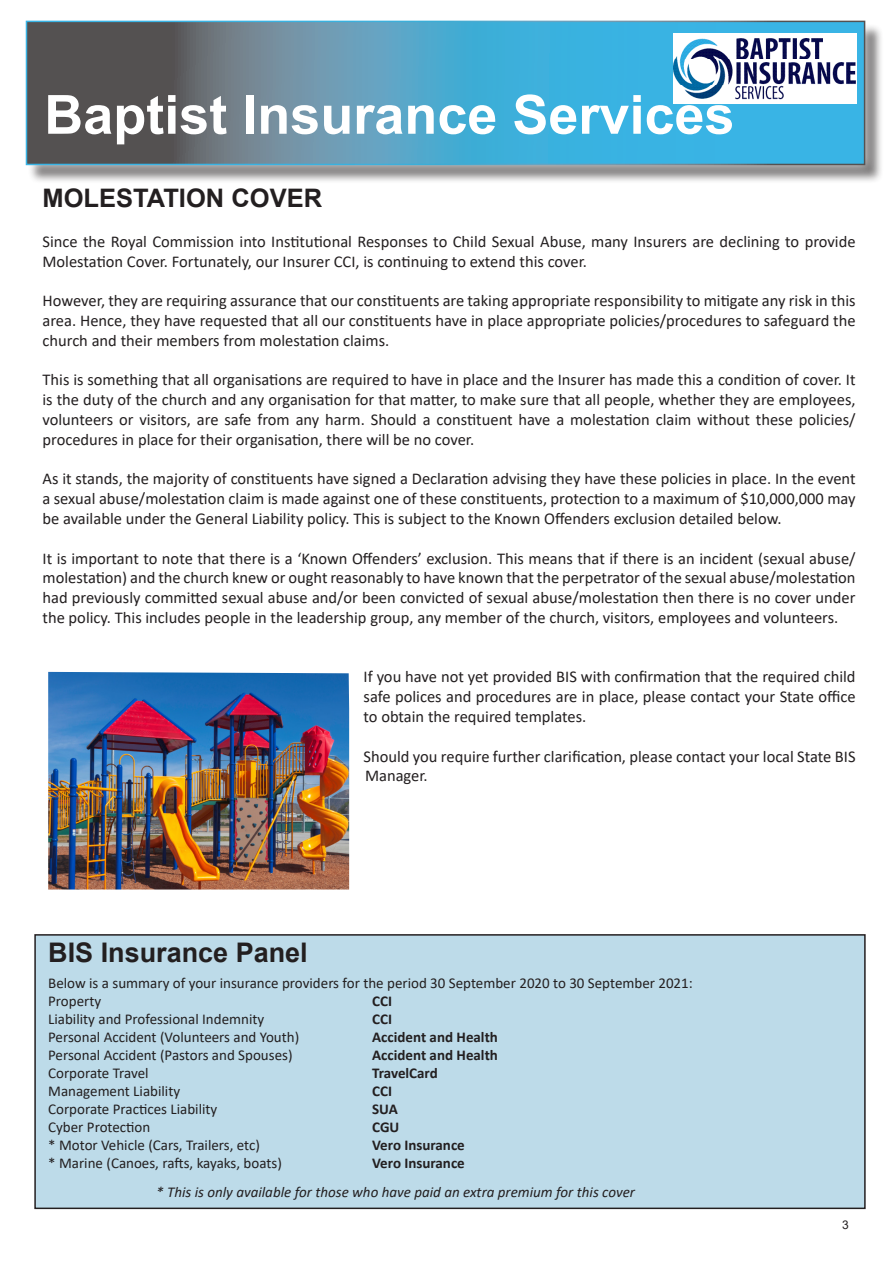
<style>
.page{position:relative;width:893px;height:1263px;background:#fff}
.page>*{position:absolute;margin:0;border:0;box-sizing:border-box;transform-origin:0 0}
.t1{font:700 54px "Arial";color:#fff}
.Heading_1{font:700 27px "Arial";color:#231f20}
.t2{font:700 25.5px "Arial";color:#231f20}
.t3{font:16.5px/19.8px "Calibri";color:#231f20;text-align:justify}
.t4{font:15px "Calibri";color:#231f20}
.t5{font:700 15px "Calibri";color:#231f20}
.t6{font:italic 15px "Calibri";color:#231f20}
.t7{font:12px "Arial";color:#231f20}
</style>
<div class="page">
<div style="left:35px;top:935px;width:830px;height:273px;background:#bddbe9"></div>
<div style="left:34px;top:934px;width:832px;height:275px;border:2px solid #231f20"></div>
<img style="left:48px;top:672px;width:301px;height:217px">
<div style="left:28px;top:23px;width:856px;height:161px;background:#231f20;opacity:.75"></div>
<div style="left:16px;top:11px;width:859px;height:164px;background:#fff;opacity:.75"></div>
<svg style="left:29px;top:24px;width:833px;height:138px;background:#5091ad"></svg>
<img style="left:673px;top:33px;width:183px;height:71px">
<h1 class="t1" style="left:44px;top:77px;width:692px">Baptist Insurance Services</h1>
<p class="t2" style="left:43px;top:180px;width:281px">MOLESTATION COVER</p>
<p class="t3" style="left:43px;top:231px;width:814px">Since the Royal Commission into Institutional Responses to Child Sexual Abuse, many Insurers are declining to provide<br>Molestation Cover. Fortunately, our Insurer CCI, is continuing to extend this cover.</p>
<p class="t3" style="left:43px;top:290px;width:815px">However, they are requiring assurance that our constituents are taking appropriate responsibility to mitigate any risk in this area. Hence, they have requested that all our constituents have in place appropriate policies/procedures to safeguard the church and their members from molestation claims.</p>
<p class="t3" style="left:43px;top:369px;width:815px">This is something that all organisations are required to have in place and the Insurer has made this a condition of cover. It is the duty of the church and any organisation for that matter, to make sure that all people, whether they are employees, volunteers or visitors, are safe from any harm. Should a constituent have a molestation claim without these policies/ procedures in place for their organisation, there will be no cover.</p>
<p class="t3" style="left:43px;top:468px;width:815px">As it stands, the majority of constituents have signed a Declaration advising they have these policies in place. In the event a sexual abuse/molestation claim is made against one of these constituents, protection to a maximum of $10,000,000 may be available under the General Liability policy. This is subject to the Known Offenders exclusion detailed below.</p>
<p class="t3" style="left:43px;top:548px;width:814px">It is important to note that there is a ‘Known Offenders’ exclusion. This means that if there is an incident (sexual abuse/ molestation) and the church knew or ought reasonably to have known that the perpetrator of the sexual abuse/molestation had previously committed sexual abuse and/or been convicted of sexual abuse/molestation then there is no cover under the policy. This includes people in the leadership group, any member of the church, visitors, employees and volunteers.</p>
<p class="t3" style="left:364px;top:666px;width:494px">If you have not yet provided BIS with confirmation that the required child safe polices and procedures are in place, please contact your State office to obtain the required templates.</p>
<p class="t3" style="left:364px;top:746px;width:493px">Should you require further clarification, please contact your local State BIS<br>Manager.</p>
<p class="Heading_1" style="left:48px;top:933px;width:261px">BIS Insurance Panel</p>
<p class="t4" style="left:48px;top:973px;width:646px">Below is a summary of your insurance providers for the period 30 September 2020 to 30 September 2021:</p>
<p class="t4" style="left:48px;top:991px;width:55px">Property</p>
<p class="t5" style="left:372px;top:990px;width:21px">CCI</p>
<p class="t4" style="left:48px;top:1009px;width:218px">Liability and Professional Indemnity</p>
<p class="t5" style="left:372px;top:1008px;width:21px">CCI</p>
<p class="t4" style="left:48px;top:1027px;width:253px">Personal Accident (Volunteers and Youth)</p>
<p class="t5" style="left:372px;top:1026px;width:127px">Accident and Health</p>
<p class="t4" style="left:48px;top:1045px;width:246px">Personal Accident (Pastors and Spouses)</p>
<p class="t5" style="left:372px;top:1044px;width:127px">Accident and Health</p>
<p class="t4" style="left:48px;top:1063px;width:102px">Corporate Travel</p>
<p class="t5" style="left:372px;top:1062px;width:67px">TravelCard</p>
<p class="t4" style="left:48px;top:1081px;width:133px">Management Liability</p>
<p class="t5" style="left:372px;top:1080px;width:21px">CCI</p>
<p class="t4" style="left:48px;top:1099px;width:171px">Corporate Practices Liability</p>
<p class="t5" style="left:372px;top:1098px;width:27px">SUA</p>
<p class="t4" style="left:48px;top:1117px;width:104px">Cyber Protection</p>
<p class="t5" style="left:372px;top:1116px;width:29px">CGU</p>
<p class="t4" style="left:48px;top:1135px;width:213px">* Motor Vehicle (Cars, Trailers, etc)</p>
<p class="t5" style="left:372px;top:1134px;width:94px">Vero Insurance</p>
<p class="t4" style="left:48px;top:1153px;width:235px">* Marine (Canoes, rafts, kayaks, boats)</p>
<p class="t5" style="left:372px;top:1152px;width:94px">Vero Insurance</p>
<p class="t6" style="left:156px;top:1181px;width:480px">* This is only available for those who have paid an extra premium for this cover</p>
<p class="t7" style="left:842px;top:1217px;width:8px">3</p>
</div>
